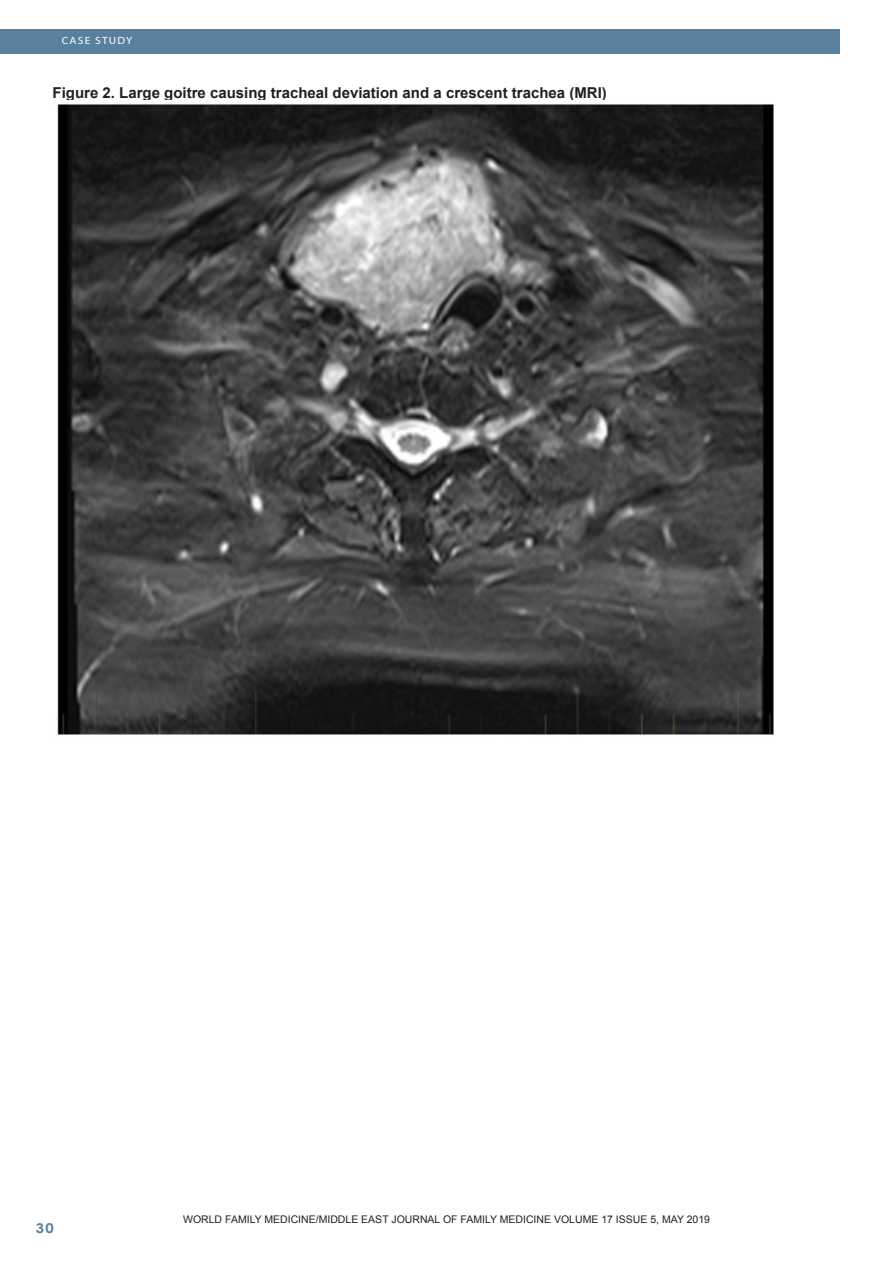
<style>
.page{position:relative;width:893px;height:1263px;background:#fff}
.page>*{position:absolute;margin:0;border:0;box-sizing:border-box;transform-origin:0 0}
.Footnote_Text{font:700 15px "Arial";color:#231f20}
.t1{font:700 13.5px "Century Gothic";color:#59809c;scale:1.1 1}
.Footnote_Text-2{font:10.5px "Arial";color:#231f20}
.t2{font:10.5px "Myriad";letter-spacing:.1em;color:#fff;scale:1.1 1}
</style>
<div class="page">
<div style="left:0;top:30px;width:840px;height:24px;background:#59809c"></div>
<img style="left:57px;top:104px;width:717px;height:631px">
<p class="t2" style="left:62px;top:35px;width:66px">CASE STUDY</p>
<p class="Footnote_Text" style="left:52px;top:83px;width:556px">Figure 2. Large goitre causing tracheal deviation and a crescent trachea (MRI)</p>
<p class="t1" style="left:36px;top:1217px;width:18px">30</p>
<p class="Footnote_Text-2" style="left:183px;top:1212px;width:528px">WORLD FAMILY MEDICINE/MIDDLE EAST JOURNAL OF FAMILY MEDICINE VOLUME 17 ISSUE 5, MAY 2019</p>
</div>
